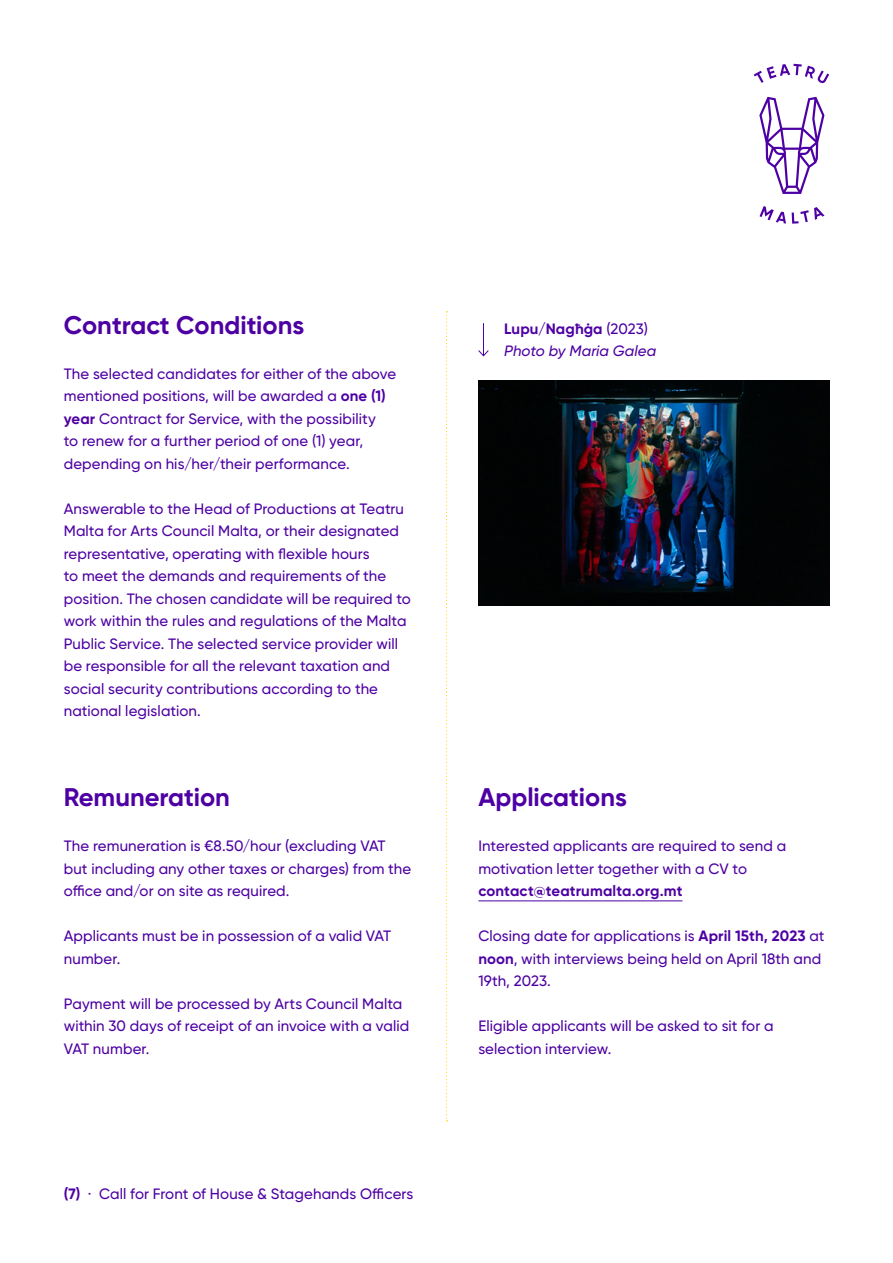
<style>
.page{position:relative;width:893px;height:1263px;background:#fff}
.page>*{position:absolute;margin:0;border:0;box-sizing:border-box;transform-origin:0 0}
.t1{font:700 25.5px "Gilroy";color:#4d00a3}
.t2{font:500 15px/22.5px "Gilroy";letter-spacing:.005em;color:#4d00a3}
.t3{font:italic 500 15px/22.5px "Gilroy";letter-spacing:.005em;color:#4d00a3}
.t4{font:700 15px "Gilroy";letter-spacing:.01em;color:#4d00a3}
.s1{font-weight:700}
.s2{font-weight:700;font-style:normal}
.s3{font-style:normal}
</style>
<div class="page">
<svg style="left:446px;top:311px;width:1px;height:810px"></svg>
<svg style="left:754px;top:64px;width:75px;height:19px"></svg>
<svg style="left:759px;top:206px;width:27px;height:18px"></svg>
<svg style="left:792px;top:207px;width:32px;height:17px"></svg>
<svg style="left:759px;top:97px;width:65px;height:97px"></svg>
<img style="left:478px;top:380px;width:351px;height:225px">
<hr style="left:483px;top:323px;width:1px;height:33px;background:#4d00a3">
<svg style="left:478px;top:350px;width:11px;height:7px"></svg>
<hr style="left:478px;top:901px;width:204px;height:1px;background:#4d00a3">
<h1 class="t1" style="left:64px;top:309px;width:242px">Contract Conditions</h1>
<p class="t2" style="left:64px;top:362px;width:334px">The selected candidates for either of the above mentioned positions, will be awarded a <span class="s1">one (1) year</span> Contract for Service, with the possibility<br>to renew for a further period of one (1) year, depending on his/her/their performance.</p>
<p class="t2" style="left:64px;top:497px;width:349px">Answerable to the Head of Productions at Teatru Malta for Arts Council Malta, or their designated representative, operating with flexible hours<br>to meet the demands and requirements of the position. The chosen candidate will be required to work within the rules and regulations of the Malta Public Service. The selected service provider will be responsible for all the relevant taxation and social security contributions according to the national legislation.</p>
<p class="t3" style="left:504px;top:317px;width:154px"><span class="s2">Lupu/Nagħġa</span> <span class="s3">(2023)<br></span>Photo by Maria Galea</p>
<h1 class="t1" style="left:64px;top:781px;width:168px">Remuneration</h1>
<h1 class="t1" style="left:478px;top:781px;width:150px">Applications</h1>
<p class="t2" style="left:478px;top:835px;width:309px">Interested applicants are required to send a motivation letter together with a CV to</p>
<p class="t4" style="left:478px;top:882px;width:206px">contact@teatrumalta.org.mt</p>
<p class="t2" style="left:478px;top:925px;width:348px">Closing date for applications is <span class="s1">April 15th, 2023</span> at <span class="s1">noon</span>, with interviews being held on April 18th and<br>19th, 2023.</p>
<p class="t2" style="left:478px;top:1015px;width:297px">Eligible applicants will be asked to sit for a selection interview.</p>
<p class="t2" style="left:64px;top:835px;width:349px">The remuneration is €8.50/hour (excluding VAT but including any other taxes or charges) from the office and/or on site as required.</p>
<p class="t2" style="left:64px;top:925px;width:329px">Applicants must be in possession of a valid VAT number.</p>
<p class="t2" style="left:64px;top:992px;width:347px">Payment will be processed by Arts Council Malta within 30 days of receipt of an invoice with a valid<br>VAT number.</p>
<p class="t2" style="left:64px;top:1182px;width:351px"><span class="s1">(7)</span> · Call for Front of House &amp; Stagehands Officers</p>
</div>
